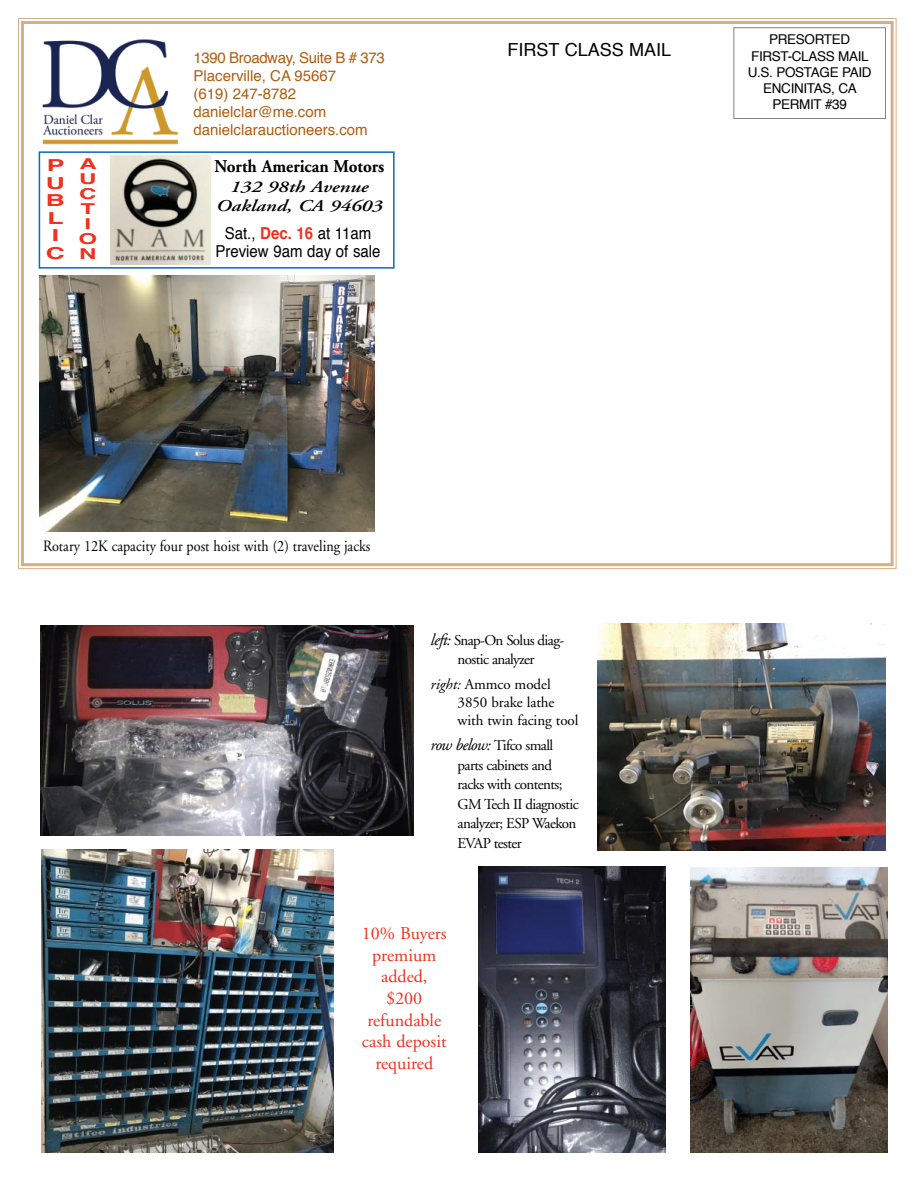
<style>
.page{position:relative;width:918px;height:1188px;background:#fff}
.page>*{position:absolute;margin:0;border:0;box-sizing:border-box;transform-origin:0 0}
.t1{font:18px/21.8px "Adobe Garamond";color:#f32f1d;text-align:center}
.t2{font:700 18px "Adobe Garamond";color:#000;scale:.95 1}
.t3{font:18px "Helvetica";color:#000}
.t4{font:16.5px/18px "Helvetica";color:#000;text-align:center;scale:.91 1}
.t5{font:italic 600 16.5px/20px "Adobe Garamond";color:#000;text-align:center;scale:1.25 1}
.t6{font:700 16.5px/17.5px "Helvetica";color:#f32f1d;text-align:center;scale:1.6 1}
.t7{font:15.75px "Adobe Garamond";color:#000;scale:.9 1}
.t8{font:15px/19.5px "Adobe Garamond";letter-spacing:-.04em;color:#000;text-align:center}
.t9{font:15px/18px "Helvetica";color:#ae5d10}
.t10{font:15px/18.1px "Adobe Garamond";letter-spacing:-.005em;color:#000}
.t11{font:700 15px/15px "Helvetica";color:#f32f1d;text-align:center;scale:1.6 1}
.t12{font:13.5px/16.2px "Helvetica";letter-spacing:-.025em;color:#000;text-align:center}
.s1{font-weight:700;color:#f32f1d}
.s2{font-style:italic;font-size:16.5px}
.s3{font-style:italic}
</style>
<div class="page">
<svg style="left:18px;top:18px;width:879px;height:552px"></svg>
<div style="left:21px;top:21px;width:873px;height:545px;border:3px solid #d7ae87"></div>
<div style="left:501px;top:41px;width:171px;height:25px;background:#fff"></div>
<div style="left:733px;top:27px;width:153px;height:92px;border:1px solid #808285"></div>
<img style="left:40px;top:35px;width:139px;height:111px">
<img style="left:110px;top:156px;width:101px;height:108px">
<div style="left:39px;top:151px;width:356px;height:118px;border:2px solid #0569c1"></div>
<div style="left:211px;top:226px;width:174px;height:37px;background:#fff"></div>
<img style="left:39px;top:276px;width:335px;height:256px">
<img style="left:598px;top:624px;width:288px;height:226px">
<img style="left:690px;top:867px;width:197px;height:285px">
<img style="left:41px;top:850px;width:293px;height:302px">
<img style="left:40px;top:625px;width:374px;height:210px">
<img style="left:478px;top:867px;width:188px;height:285px">
<p class="t6" style="left:46px;top:157px;width:13px">P<br>U<br>B<br>L<br>I<br>C</p>
<p class="t11" style="left:78px;top:157px;width:13px">A<br>U<br>C<br>T<br>I<br>O<br>N</p>
<p class="t9" style="left:194px;top:49px;width:193px">1390 Broadway, Suite B # 373<br>Placerville, CA 95667<br>(619) 247-8782 danielclar@me.com danielclarauctioneers.com</p>
<p class="t2" style="left:214px;top:156px;width:180px">North American Motors</p>
<p class="t5" style="left:216px;top:177px;width:135px">132 98th Avenue<br>Oakland, CA 94603</p>
<p class="t4" style="left:215px;top:225px;width:183px">Sat., <span class="s1">Dec. 16</span> at 11am<br>Preview 9am day of sale</p>
<p class="t3" style="left:508px;top:36px;width:165px">FIRST CLASS MAIL</p>
<p class="t12" style="left:748px;top:32px;width:125px">PRESORTED<br>FIRST-CLASS MAIL<br>U.S. POSTAGE PAID<br>ENCINITAS, CA<br>PERMIT #39</p>
<p class="t7" style="left:43px;top:538px;width:365px">Rotary 12K capacity four post hoist with (2) traveling jacks</p>
<p class="t8" style="left:431px;top:631px;width:135px"><span class="s2">left:</span> Snap-On Solus diag&shy;nostic analyzer</p>
<p class="t10" style="left:458px;top:675px;width:122px;text-indent:-27px"><span class="s3">right:</span> Ammco model<br>3850 brake lathe with twin facing tool</p>
<p class="t8" style="left:458px;top:736px;width:123px;text-align:left;text-indent:-27px"><span class="s2">row below:</span> Tifco small parts cabinets and racks with contents;<br>GM Tech II diagnostic analyzer; ESP Waekon<br>EVAP tester</p>
<p class="t1" style="left:362px;top:923px;width:86px">10% Buyers premium added, $200 refundable cash deposit required</p>
</div>
